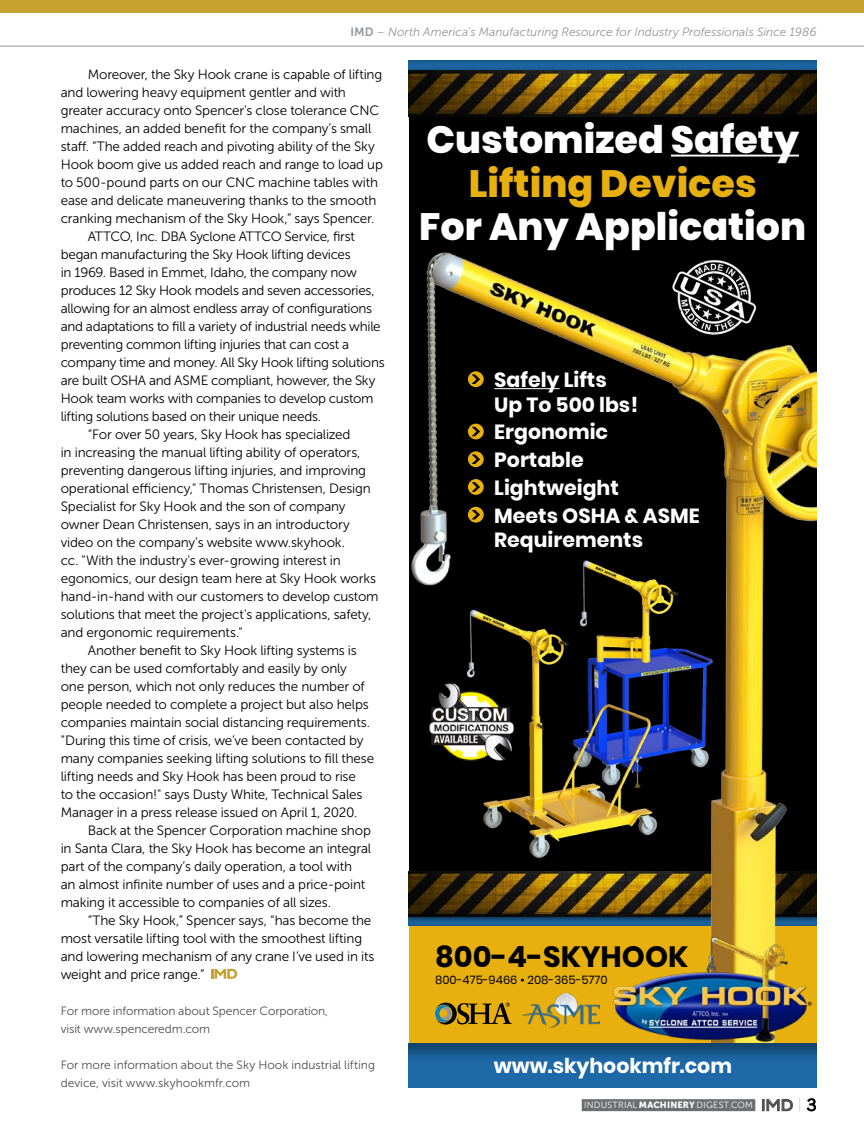
<style>
.page{position:relative;width:864px;height:1134px;background:#fff}
.page>*{position:absolute;margin:0;border:0;box-sizing:border-box;transform-origin:0 0}
.t1{font:800 37.95px "Poppins";color:#fff}
.t2{font:800 37.95px "Poppins";color:#e7b00f}
.t3{font:700 29.25px "Poppins";color:#000}
.t4{font:700 20.4px/27.8px "Poppins";color:#fff}
.t5{font:13.5px "Museo Sans 300";letter-spacing:-.015em;color:#000}
.t6{font:12px/18px "Museo Sans 300";letter-spacing:-.005em;color:#4d4d4f}
.t7{font:italic 12px "Museo Sans 300";color:#939598}
.t8{font:11.7px "Poppins";color:#000}
.t9{font:9px "Museo Sans 300";letter-spacing:.025em;color:#fff}
.s1{font-family:"Museo Sans 700";font-style:normal}
.s2{font-family:"Museo Sans 900"}
.s3{font-family:"Pluto";font-size:16.5px;color:#4d4d4f}
.s4{font-family:"Helvetica Neue";font-weight:200;font-size:15px;color:#808285}
.s5{font-family:"Trade Gothic";font-size:16.5px;color:#000}
</style>
<div class="page">
<div style="left:582px;top:1099px;width:173px;height:12px;background:#6d6e71"></div>
<hr style="left:0;top:46px;width:864px;height:1px;background:#939598">
<div style="left:0;top:0;width:864px;height:13px;background:#c7a12f"></div>
<svg style="left:211px;top:969px;width:26px;height:10px"></svg>
<div style="left:409px;top:61px;width:408px;height:829px;background:#000"></div>
<img style="left:409px;top:71px;width:408px;height:45px">
<img style="left:409px;top:252px;width:408px;height:790px">
<hr style="left:494px;top:388px;width:66px;height:1px;background:#fff">
<svg style="left:468px;top:371px;width:16px;height:16px"></svg>
<svg style="left:471px;top:374px;width:9px;height:10px"></svg>
<svg style="left:468px;top:424px;width:16px;height:15px"></svg>
<svg style="left:471px;top:427px;width:9px;height:9px"></svg>
<svg style="left:468px;top:451px;width:16px;height:16px"></svg>
<svg style="left:471px;top:454px;width:9px;height:10px"></svg>
<svg style="left:468px;top:479px;width:16px;height:16px"></svg>
<svg style="left:471px;top:482px;width:9px;height:10px"></svg>
<svg style="left:468px;top:507px;width:16px;height:16px"></svg>
<svg style="left:471px;top:510px;width:9px;height:10px"></svg>
<hr style="left:671px;top:155px;width:128px;height:2px;background:#fff">
<img style="left:610px;top:930px;width:203px;height:112px">
<img style="left:666px;top:258px;width:100px;height:83px">
<div style="left:409px;top:1042px;width:408px;height:45px;background:#000;opacity:.35"></div>
<svg style="left:435px;top:1003px;width:77px;height:22px;background:#8a7118"></svg>
<img style="left:523px;top:993px;width:76px;height:34px">
<img style="left:454px;top:544px;width:354px;height:266px">
<img style="left:409px;top:592px;width:327px;height:281px">
<img style="left:426px;top:681px;width:90px;height:82px">
<div style="left:409px;top:61px;width:408px;height:10px;background:#1b629d"></div>
<p class="t7" style="left:351px;top:25px;width:468px"><span class="s1">IMD</span> – North America’s Manufacturing Resource for Industry Professionals Since 1986</p>
<p class="t5" style="left:88px;top:67px;width:296px">Moreover, the Sky Hook crane is capable of lifting</p>
<p class="t5" style="left:61px;top:85px;width:287px">and lowering heavy equipment gentler and with</p>
<p class="t5" style="left:61px;top:103px;width:320px">greater accuracy onto Spencer’s close tolerance CNC</p>
<p class="t5" style="left:61px;top:121px;width:312px">machines, an added benefit for the company’s small</p>
<p class="t5" style="left:61px;top:139px;width:316px">staff. “The added reach and pivoting ability of the Sky</p>
<p class="t5" style="left:61px;top:157px;width:324px">Hook boom give us added reach and range to load up</p>
<p class="t5" style="left:61px;top:175px;width:319px">to 500-pound parts on our CNC machine tables with</p>
<p class="t5" style="left:61px;top:193px;width:317px">ease and delicate maneuvering thanks to the smooth</p>
<p class="t5" style="left:61px;top:211px;width:315px">cranking mechanism of the Sky Hook,” says Spencer.</p>
<p class="t5" style="left:88px;top:229px;width:269px">ATTCO, Inc. DBA Syclone ATTCO Service, first</p>
<p class="t5" style="left:61px;top:247px;width:292px">began manufacturing the Sky Hook lifting devices</p>
<p class="t5" style="left:61px;top:265px;width:298px">in 1969. Based in Emmet, Idaho, the company now</p>
<p class="t5" style="left:61px;top:283px;width:315px">produces 12 Sky Hook models and seven accessories,</p>
<p class="t5" style="left:61px;top:301px;width:313px">allowing for an almost endless array of configurations</p>
<p class="t5" style="left:61px;top:319px;width:321px">and adaptations to fill a variety of industrial needs while</p>
<p class="t5" style="left:61px;top:337px;width:290px">preventing common lifting injuries that can cost a</p>
<p class="t5" style="left:61px;top:355px;width:326px">company time and money. All Sky Hook lifting solutions</p>
<p class="t5" style="left:61px;top:373px;width:316px">are built OSHA and ASME compliant, however, the Sky</p>
<p class="t5" style="left:61px;top:391px;width:314px">Hook team works with companies to develop custom</p>
<p class="t5" style="left:61px;top:409px;width:262px">lifting solutions based on their unique needs.</p>
<p class="t5" style="left:88px;top:427px;width:264px">“For over 50 years, Sky Hook has specialized</p>
<p class="t5" style="left:61px;top:445px;width:301px">in increasing the manual lifting ability of operators,</p>
<p class="t5" style="left:61px;top:463px;width:307px">preventing dangerous lifting injuries, and improving</p>
<p class="t5" style="left:61px;top:481px;width:312px">operational efficiency," Thomas Christensen, Design</p>
<p class="t5" style="left:61px;top:499px;width:286px">Specialist for Sky Hook and the son of company</p>
<p class="t5" style="left:61px;top:517px;width:291px">owner Dean Christensen, says in an introductory</p>
<p class="t5" style="left:61px;top:535px;width:286px">video on the company’s website www.skyhook.</p>
<p class="t5" style="left:61px;top:553px;width:282px">cc. "With the industry's ever-growing interest in</p>
<p class="t5" style="left:61px;top:571px;width:317px">egonomics, our design team here at Sky Hook works</p>
<p class="t5" style="left:61px;top:589px;width:319px">hand-in-hand with our customers to develop custom</p>
<p class="t5" style="left:61px;top:607px;width:312px">solutions that meet the project's applications, safety,</p>
<p class="t5" style="left:61px;top:625px;width:184px">and ergonomic requirements."</p>
<p class="t5" style="left:88px;top:643px;width:271px">Another benefit to Sky Hook lifting systems is</p>
<p class="t5" style="left:61px;top:661px;width:288px">they can be used comfortably and easily by only</p>
<p class="t5" style="left:61px;top:679px;width:306px">one person, which not only reduces the number of</p>
<p class="t5" style="left:61px;top:697px;width:310px">people needed to complete a project but also helps</p>
<p class="t5" style="left:61px;top:715px;width:311px">companies maintain social distancing requirements.</p>
<p class="t5" style="left:61px;top:733px;width:304px">"During this time of crisis, we’ve been contacted by</p>
<p class="t5" style="left:61px;top:751px;width:315px">many companies seeking lifting solutions to fill these</p>
<p class="t5" style="left:61px;top:769px;width:297px">lifting needs and Sky Hook has been proud to rise</p>
<p class="t5" style="left:61px;top:787px;width:303px">to the occasion!" says Dusty White, Technical Sales</p>
<p class="t5" style="left:61px;top:805px;width:298px">Manager in a press release issued on April 1, 2020.</p>
<p class="t5" style="left:88px;top:823px;width:285px">Back at the Spencer Corporation machine shop</p>
<p class="t5" style="left:61px;top:841px;width:312px">in Santa Clara, the Sky Hook has become an integral</p>
<p class="t5" style="left:61px;top:859px;width:293px">part of the company’s daily operation, a tool with</p>
<p class="t5" style="left:61px;top:877px;width:306px">an almost infinite number of uses and a price-point</p>
<p class="t5" style="left:61px;top:895px;width:272px">making it accessible to companies of all sizes.</p>
<p class="t5" style="left:88px;top:913px;width:285px">“The Sky Hook,” Spencer says, “has become the</p>
<p class="t5" style="left:61px;top:931px;width:303px">most versatile lifting tool with the smoothest lifting</p>
<p class="t5" style="left:61px;top:949px;width:315px">and lowering mechanism of any crane I’ve used in its</p>
<p class="t5" style="left:61px;top:967px;width:145px">weight and price range.”</p>
<p class="t6" style="left:61px;top:1002px;width:269px">For more information about Spencer Corporation, visit www.spenceredm.com</p>
<p class="t6" style="left:61px;top:1056px;width:316px">For more information about the Sky Hook industrial lifting device, visit www.skyhookmfr.com</p>
<h1 class="t1" style="left:427px;top:117px;width:374px">Customized Safety</h1>
<h1 class="t2" style="left:469px;top:161px;width:289px">Lifting Devices</h1>
<h1 class="t1" style="left:419px;top:205px;width:389px">For Any Application</h1>
<h3 class="t4" style="left:494px;top:368px;width:145px;line-height:24.6px">Safely Lifts<br>Up To 500 lbs!</h3>
<h3 class="t4" style="left:494px;top:419px;width:207px">Ergonomic<br>Portable<br>Lightweight<br>Meets OSHA &amp; ASME</h3>
<h3 class="t4" style="left:494px;top:526px;width:150px">Requirements</h3>
<h2 class="t3" style="left:435px;top:940px;width:255px">800-4-SKYHOOK</h2>
<p class="t8" style="left:435px;top:973px;width:174px">800-475-9466 • 208-365-5770</p>
<h3 class="t4" style="left:494px;top:1052px;width:240px">www.skyhookmfr.com</h3>
<p class="t9" style="left:584px;top:1101px;width:234px">INDUSTRIAL <span class="s2">MACHINERY</span> DIGEST.COM <span class="s3">IMD</span> <span class="s4">|</span> <span class="s5">3</span></p>
</div>
